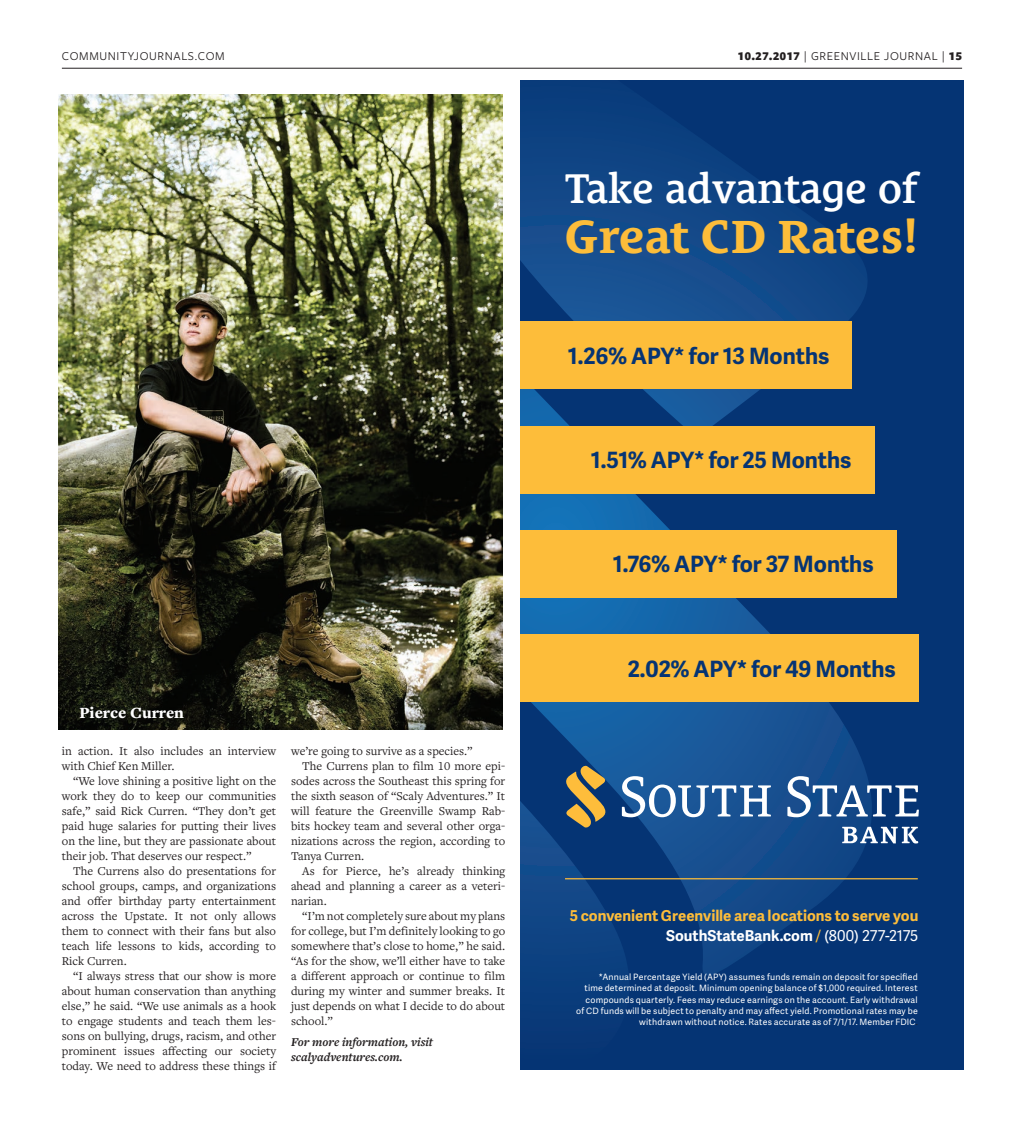
<style>
.page{position:relative;width:1024px;height:1125px;background:#fff}
.page>*{position:absolute;margin:0;border:0;box-sizing:border-box;transform-origin:0 0}
.t1{font:700 47.5px "Le Monde Courrier Std";color:#fdbd3a}
.t2{font:600 42.5px "Le Monde Courrier Std";color:#fff}
.t3{font:700 22.5px "Adelle Sans";color:#053474}
.t4{font:900 16.25px "Freight Text Pro";color:#fff}
.t5{font:700 15px/20px "Adelle Sans";color:#fdbd3a;text-align:right}
.t6{font:12.5px/15px "Freight Text Pro";color:#231f20;text-align:justify}
.t7{font:12.5px "Freight Sans Pro";letter-spacing:.05em;color:#231f20}
.t8{font:italic 700 12.5px/15px "Freight Text Pro";color:#231f20}
.t9{font:8.75px/11.2px "Adelle Sans";letter-spacing:.02em;color:#fff;text-align:right}
.s1{font-weight:900}
.s2{color:#fff}
.s3{font-weight:400}
.s4{font-weight:400;color:#fff}
.s5{color:#231f20}
</style>
<div class="page">
<hr style="left:62px;top:68px;width:900px;height:1px;background:#231f20">
<div style="left:520px;top:80px;width:443px;height:990px;background:#053474"></div>
<svg style="left:520px;top:112px;width:347px;height:209px"></svg>
<svg style="left:520px;top:389px;width:399px;height:548px"></svg>
<svg style="left:787px;top:776px;width:131px;height:41px"></svg>
<svg style="left:520px;top:766px;width:251px;height:213px"></svg>
<svg style="left:842px;top:827px;width:76px;height:17px"></svg>
<hr style="left:565px;top:878px;width:353px;height:1px;background:#fdbd3a">
<div style="left:520px;top:321px;width:332px;height:68px;background:#fdbd3a"></div>
<div style="left:520px;top:426px;width:354px;height:67px;background:#fdbd3a"></div>
<div style="left:520px;top:530px;width:376px;height:68px;background:#fdbd3a"></div>
<div style="left:520px;top:634px;width:398px;height:68px;background:#fdbd3a"></div>
<img style="left:59px;top:94px;width:443px;height:636px">
<p class="t7" style="left:62px;top:47px;width:164px">COMMUNITYJOURNALS.COM</p>
<p class="t7" style="left:738px;top:47px;width:226px"><span class="s1">10.27.2017</span> | GREENVILLE JOURNAL | <span class="s1">15</span></p>
<h2 class="t2" style="left:565px;top:164px;width:354px">Take advantage of</h2>
<h1 class="t1" style="left:565px;top:209px;width:355px">Great CD Rates!</h1>
<h3 class="t3" style="left:568px;top:339px;width:263px">1.26% APY* for 13 Months</h3>
<h3 class="t3" style="left:591px;top:444px;width:262px">1.51% APY* for 25 Months</h3>
<h3 class="t3" style="left:613px;top:548px;width:262px">1.76% APY* for 37 Months</h3>
<h3 class="t4" style="left:79px;top:702px;width:106px">Pierce Curren</h3>
<p class="t6" style="left:62px;top:744px;width:216px">in action. It also includes an interview with Chief Ken Miller.</p>
<p class="t6" style="left:62px;top:774px;width:216px;text-indent:11px">“We love shining a positive light on the work they do to keep our communities safe,” said Rick Curren. “They don’t get paid huge salaries for putting their lives on the line, but they are passionate about their job. That deserves our respect.”</p>
<p class="t6" style="left:62px;top:864px;width:216px;text-indent:11px">The Currens also do presentations for school groups, camps, and organizations and offer birthday party entertainment across the Upstate. It not only allows them to connect with their fans but also teach life lessons to kids, according to Rick Curren.</p>
<p class="t6" style="left:62px;top:969px;width:216px;text-indent:11px">“I always stress that our show is more about human conservation than anything else,” he said. “We use animals as a hook to engage students and teach them les&shy;sons on bullying, drugs, racism, and other prominent issues affecting our society today. We need to address these things if</p>
<p class="t6" style="left:291px;top:744px;width:183px">we’re going to survive as a species.”</p>
<p class="t6" style="left:302px;top:759px;width:204px">The Currens plan to film 10 more epi-</p>
<p class="t6" style="left:291px;top:774px;width:216px">sodes across the Southeast this spring for</p>
<p class="t6" style="left:291px;top:789px;width:216px">the sixth season of “Scaly Adventures.” It</p>
<p class="t6" style="left:291px;top:804px;width:216px">will feature the Greenville Swamp Rab-</p>
<p class="t6" style="left:291px;top:819px;width:216px">bits hockey team and several other orga-</p>
<p class="t6" style="left:291px;top:834px;width:216px">nizations across the region, according to</p>
<p class="t6" style="left:291px;top:849px;width:75px">Tanya Curren.</p>
<p class="t6" style="left:302px;top:864px;width:204px">As for Pierce, he’s already thinking</p>
<p class="t6" style="left:291px;top:879px;width:216px">ahead and planning a career as a veteri-</p>
<p class="t6" style="left:291px;top:894px;width:37px">narian.</p>
<p class="t6" style="left:302px;top:909px;width:204px">“I’m not completely sure about my plans</p>
<p class="t6" style="left:291px;top:924px;width:216px">for college, but I’m definitely looking to go</p>
<p class="t6" style="left:291px;top:939px;width:216px">somewhere that’s close to home,” he said.</p>
<p class="t6" style="left:291px;top:954px;width:216px">“As for the show, we’ll either have to take</p>
<p class="t6" style="left:291px;top:969px;width:216px">a different approach or continue to film</p>
<p class="t6" style="left:291px;top:984px;width:216px">during my winter and summer breaks. It</p>
<p class="t6" style="left:291px;top:999px;width:216px">just depends on what I decide to do about</p>
<p class="t6" style="left:291px;top:1014px;width:43px">school.”</p>
<p class="t8" style="left:291px;top:1034px;width:143px">For more information, visit scalyadventures.com.</p>
<h3 class="t3" style="left:628px;top:652px;width:270px">2.02% APY* for 49 Months</h3>
<p class="t5" style="left:570px;top:905px;width:350px">5 convenient Greenville area locations to serve you<br><span class="s2">SouthStateBank.com</span> <span class="s3">/</span> <span class="s4">(800) 277-2175</span></p>
<p class="t9" style="left:576px;top:971px;width:343px">*Annual Percentage Yield (APY) assumes funds remain on deposit for specified<br>time determined at deposit. Minimum opening balance of $1,000 required. Interest compounds quarterly. Fees may reduce earnings on the account. Early withdrawal of CD funds will be subject to penalty and may affect yield. Promotional rates may be withdrawn without notice. Rates accurate as of 7/1/17. Member FDIC<span class="s5">.</span></p>
</div>
